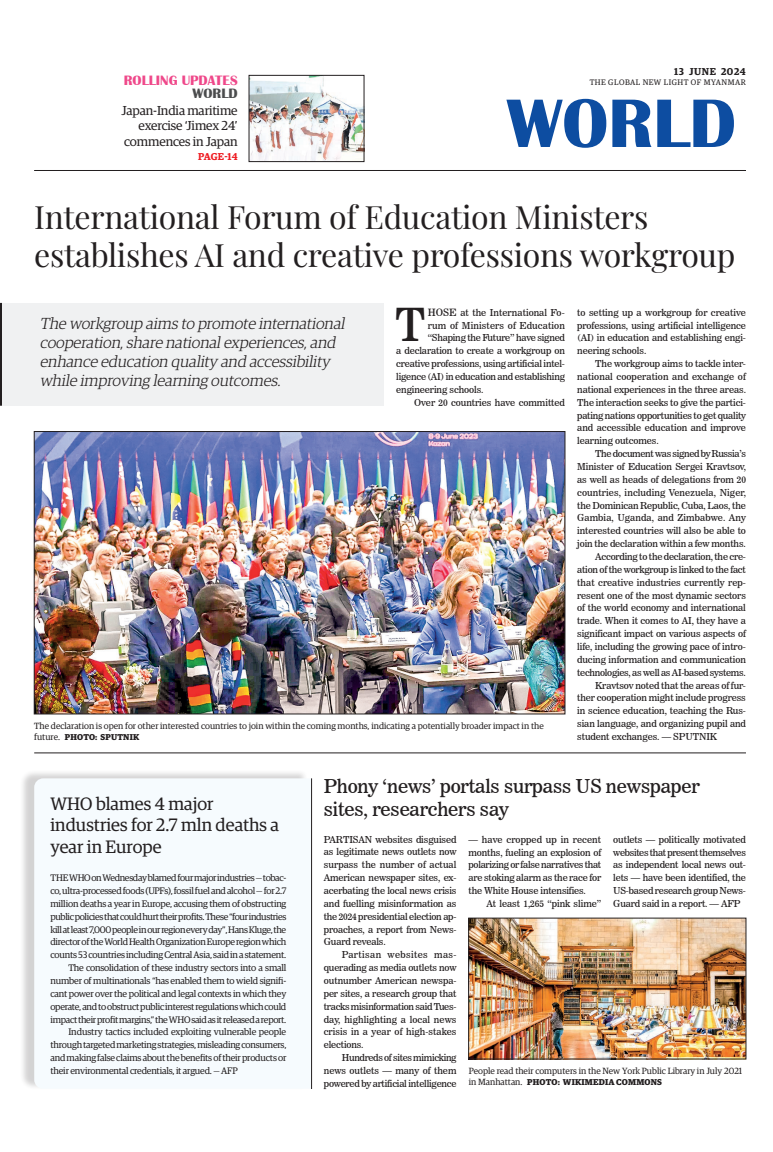
<style>
.page{position:relative;width:773px;height:1152px;background:#fff}
.page>*{position:absolute;margin:0;border:0;box-sizing:border-box;transform-origin:0 0}
.t1{font:700 71px "Britannic";color:#0d4da1}
._1st_Drop{font:45.3px "News 706 BT Roman C";color:#231f20}
._2_Clm_Head{font:32px/38.4px "Playfair Display";letter-spacing:-.01em;color:#231f20}
._2_Clm_Head-2{font:19px/22.8px "News 706 BT Roman C";letter-spacing:-.01em;color:#231f20}
.t2{font:18px/21.6px "Guardian Egyp";color:#231f20}
.t3{font:italic 300 16px/19.2px "Guardian Egyp";color:#231f20}
.t4{font:700 14px "Britannic";color:#ef488a}
.t5{font:700 14px "Britannic";color:#4b4c4d}
._2_Clm_Head-3{font:13px/15.6px "Guardian Egyp";letter-spacing:-.01em;color:#231f20;text-align:right}
.t6{font:600 10px "Guardian Egyp";letter-spacing:.06em;color:#231f20}
.Spill_Style{font:600 10px "Guardian Egyp";letter-spacing:-.005em;color:#ee1d23}
._2nd_Body{font:9.5px/12.9px "News 706 BT Roman C";letter-spacing:-.01em;color:#231f20;text-align:justify}
.Brief_2nd_Body{font:9.5px/12.9px "Guardian Egyp";letter-spacing:-.02em;color:#231f20;text-align:justify}
.Normal_Para{font:9.5px/12.9px "News 706 BT Roman C";letter-spacing:-.015em;color:#231f20;text-align:justify}
._1st_Drop-2{font:9.5px "News 706 BT Roman C";letter-spacing:-.02em;color:#231f20}
._1st_Drop-3{font:9.5px "News 706 BT Roman C";color:#231f20}
._1st_Drop-4{font:9.5px "News 706 BT Roman C";letter-spacing:.01em;color:#231f20}
.t7{font:9px "Guardian Egyp";color:#231f20}
.t8{font:700 8.5px "Guardian Egyp";letter-spacing:.02em;color:#231f20}
.t9{font:8px "Guardian Egyp";letter-spacing:.06em;color:#231f20}
.s1{font-size:10px}
.s2{font-weight:400;font-size:9px}
</style>
<div class="page">
<hr style="left:34px;top:170px;width:712px;height:1px;background:#231f20">
<img style="left:251px;top:77px;width:111px;height:83px">
<div style="left:249px;top:75px;width:115px;height:87px;border:1px solid #231f20"></div>
<img style="left:36px;top:433px;width:527px;height:279px">
<div style="left:34px;top:431px;width:531px;height:283px;border:1px solid #231f20"></div>
<div style="left:0;top:303px;width:384px;height:103px;background:#f0f1f2"></div>
<hr style="left:0;top:303px;width:2px;height:103px;background:#231f20">
<hr style="left:34px;top:753px;width:712px;height:1px;background:#231f20">
<img style="left:470px;top:920px;width:274px;height:137px">
<div style="left:468px;top:918px;width:278px;height:141px;border:1px solid #231f20"></div>
<div style="left:20px;top:769px;width:288px;height:321px;background:#231f20;opacity:.2"></div>
<div style="left:34px;top:778px;width:274px;height:311px;background:#f6fbfe"></div>
<hr style="left:311px;top:778px;width:1px;height:311px;background:#231f20">
<p class="t4" style="left:124px;top:72px;width:115px">ROLLING UPDATES</p>
<p class="t5" style="left:192px;top:86px;width:47px">WORLD</p>
<p class="_2_Clm_Head-3" style="left:122px;top:102px;width:118px">Japan-India maritime exercise ‘Jimex 24’ commences in Japan</p>
<p class="Spill_Style" style="left:198px;top:149px;width:41px">PAGE-14</p>
<p class="t6" style="left:674px;top:64px;width:73px">13 JUNE 2024</p>
<p class="t9" style="left:589px;top:76px;width:158px">THE GLOBAL NEW LIGHT OF MYANMAR</p>
<h1 class="t1" style="left:507px;top:83px;width:230px">WORLD</h1>
<p class="_2_Clm_Head" style="left:34px;top:195px;width:702px">International Forum of Education Ministers establishes AI and creative professions workgroup</p>
<p class="_2nd_Body" style="left:577px;top:306px;width:170px">to setting up a workgroup for creative professions, using artificial intelligence (AI) in education and establishing engi&shy;neering schools.</p>
<p class="_2nd_Body" style="left:577px;top:357px;width:170px;text-indent:18px">The workgroup aims to tackle inter&shy;national cooperation and exchange of national experiences in the three areas.<br>The interaction seeks to give the partici&shy;pating nations opportunities to get quality and accessible education and improve learning outcomes.</p>
<p class="_2nd_Body" style="left:577px;top:447px;width:170px;text-indent:18px">The document was signed by Russia’s Minister of Education Sergei Kravtsov, as well as heads of delegations from 20 countries, including Venezuela, Niger, the Dominican Republic, Cuba, Laos, the Gambia, Uganda, and Zimbabwe. Any interested countries will also be able to join the declaration within a few months.</p>
<p class="_2nd_Body" style="left:577px;top:550px;width:170px;text-indent:18px">According to the declaration, the cre&shy;ation of the workgroup is linked to the fact that creative industries currently rep&shy;resent one of the most dynamic sectors of the world economy and international trade. When it comes to AI, they have a significant impact on various aspects of life, including the growing pace of intro&shy;ducing information and communication technologies, as well as AI-based systems.</p>
<p class="_2nd_Body" style="left:577px;top:679px;width:170px;text-indent:18px">Kravtsov noted that the areas of fur&shy;ther cooperation might include progress in science education, teaching the Rus&shy;sian language, and organizing pupil and student exchanges. — SPUTNIK</p>
<p class="_1st_Drop" style="left:395px;top:298px;width:32px">T</p>
<p class="_1st_Drop-3" style="left:427px;top:307px;width:139px"><span class="s1">HOSE</span> at the International Fo-</p>
<p class="t3" style="left:40px;top:313px;width:310px">The workgroup aims to promote international cooperation,share nationalexperiences,and enhance education quality and accessibility while improving learning outcomes.</p>
<p class="_1st_Drop-4" style="left:427px;top:319px;width:139px">rum of Ministers of Education</p>
<p class="_1st_Drop-2" style="left:427px;top:332px;width:139px">“Shaping the Future” have signed</p>
<p class="_1st_Drop-2" style="left:396px;top:345px;width:170px">a declaration to create a workgroup on</p>
<p class="_1st_Drop-2" style="left:396px;top:358px;width:170px">creative professions, using artificial intel-</p>
<p class="_1st_Drop-2" style="left:396px;top:371px;width:170px">ligence (AI) in education and establishing</p>
<p class="_1st_Drop-2" style="left:396px;top:384px;width:89px">engineering schools.</p>
<p class="_2nd_Body" style="left:414px;top:396px;width:152px">Over 20 countries have committed</p>
<p class="t7" style="left:34px;top:720px;width:511px">The declaration is open for other interested countries to join within the coming months, indicating a potentially broader impact in the</p>
<p class="t8" style="left:34px;top:730px;width:107px"><span class="s2">future.</span> PHOTO: SPUTNIK</p>
<p class="t2" style="left:50px;top:792px;width:230px">WHO blames 4 major industries for 2.7 mln deaths a year in Europe</p>
<p class="Brief_2nd_Body" style="left:50px;top:871px;width:237px">THE WHO on Wednesday blamed four major industries — tobac&shy;co, ultra-processed foods (UPFs), fossil fuel and alcohol — for 2.7 million deaths a year in Europe, accusing them of obstructing public policies that could hurt their profits. These “four industries kill at least 7,000 people in our region every day”, Hans Kluge, the director of the World Health Organization Europe region which counts 53 countries including Central Asia, said in a statement.</p>
<p class="Brief_2nd_Body" style="left:50px;top:961px;width:237px;text-indent:18px">The consolidation of these industry sectors into a small number of multinationals “has enabled them to wield signifi&shy;cant power over the political and legal contexts in which they operate, and to obstruct public interest regulations which could impact their profit margins,” the WHO said as it released a report.</p>
<p class="Brief_2nd_Body" style="left:50px;top:1025px;width:237px;text-indent:18px">Industry tactics included exploiting vulnerable people through targeted marketing strategies, misleading consumers, and making false claims about the benefits of their products or their environmental credentials, it argued. — AFP</p>
<p class="_2_Clm_Head-2" style="left:324px;top:775px;width:377px">Phony ‘news’ portals surpass US newspaper sites, researchers say</p>
<p class="Normal_Para" style="left:324px;top:833px;width:134px">PARTISAN websites disguised as legitimate news outlets now surpass the number of actual American newspaper sites, ex&shy;acerbating the local news crisis and fuelling misinformation as the 2024 presidential election ap&shy;proaches, a report from News-Guard reveals.</p>
<p class="_2nd_Body" style="left:324px;top:948px;width:134px;text-indent:18px">Partisan websites mas&shy;querading as media outlets now outnumber American newspa&shy;per sites, a research group that tracks misinformation said Tues&shy;day, highlighting a local news crisis in a year of high-stakes elections.</p>
<p class="_2nd_Body" style="left:324px;top:1051px;width:134px;text-indent:18px">Hundreds of sites mimicking news outlets — many of them powered by artificial intelligence</p>
<p class="_2nd_Body" style="left:468px;top:833px;width:134px">— have cropped up in recent months, fueling an explosion of polarizing or false narratives that are stoking alarm as the race for the White House intensifies.</p>
<p class="_2nd_Body" style="left:486px;top:897px;width:116px">At least 1,265 “pink slime”</p>
<p class="_2nd_Body" style="left:613px;top:833px;width:134px">outlets — politically motivated websites that present themselves as independent local news out&shy;lets — have been identified, the US-based research group News-Guard said in a report. — AFP</p>
<p class="t7" style="left:468px;top:1064px;width:275px">People read their computers in the New York Public Library in July 2021</p>
<p class="t8" style="left:468px;top:1075px;width:195px"><span class="s2">in Manhattan.</span> PHOTO: WIKIMEDIA COMMONS</p>
</div>
